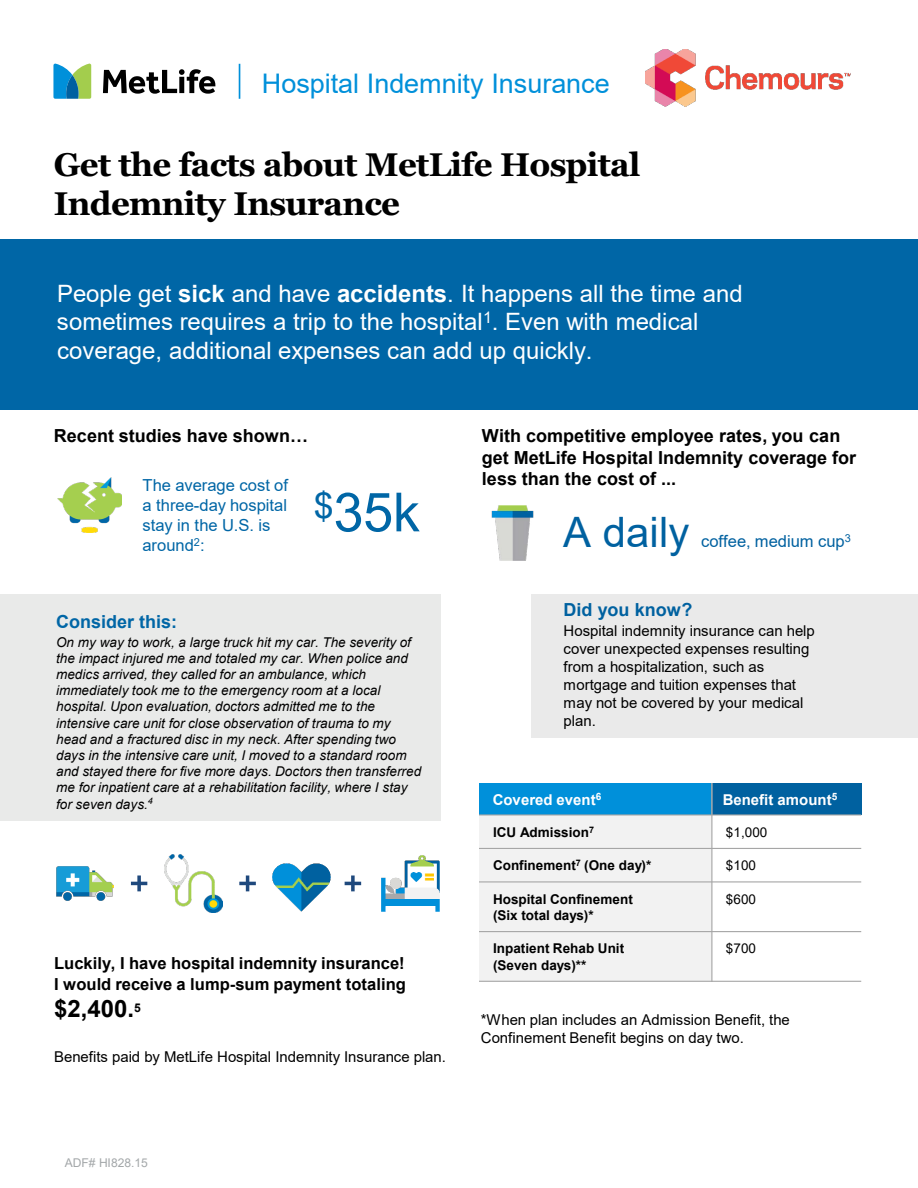
<style>
.page{position:relative;width:918px;height:1188px;background:#fff}
.page>*{position:absolute;margin:0;border:0;box-sizing:border-box;transform-origin:0 0}
.t1{font:54px "Arial";color:#0066a6}
.t2{font:42px "Arial";color:#0061a0}
.t3{font:700 33px/39.6px "Georgia";letter-spacing:-.02em;color:#000}
.t4{font:27px "Arial";color:#0090da}
.t5{font:24px/28.8px "Arial";color:#fff}
.t6{font:700 24px "Arial";color:#000}
.t7{font:700 18px/21.6px "Arial";color:#000}
.t8{font:700 18px "Arial";color:#0066a6}
.t9{font:700 18px "Arial";color:#0061a0}
.t10{font:700 16.5px "Arial";color:#000}
.t11{font:16.5px/19.8px "Arial";color:#0066a6}
.t12{font:16.5px "Arial";color:#0061a0}
.t13{font:15px/18px "Arial";color:#000}
.t14{font:700 15px "Arial";color:#fff}
.t15{font:italic 13.5px/16.2px "Arial";letter-spacing:.005em;color:#000}
.t16{font:700 13.5px/16.2px "Arial";color:#000}
.t17{font:13.5px "Arial";letter-spacing:.005em;color:#000}
.t18{font:12px "Arial";letter-spacing:-.005em;color:#a3a7a9}
.s1{font-weight:700}
</style>
<div class="page">
<div style="left:532px;top:595px;width:386px;height:143px;background:#eaeaea"></div>
<div style="left:0;top:594px;width:441px;height:226px;background:#e9eae9"></div>
<div style="left:0;top:240px;width:918px;height:170px;background:#0066a6"></div>
<svg style="left:53px;top:63px;width:38px;height:36px"></svg>
<svg style="left:103px;top:69px;width:112px;height:25px"></svg>
<svg style="left:239px;top:64px;width:1px;height:35px"></svg>
<img style="left:57px;top:477px;width:64px;height:56px">
<img style="left:273px;top:863px;width:57px;height:49px">
<img style="left:165px;top:854px;width:57px;height:59px">
<img style="left:56px;top:867px;width:58px;height:33px">
<svg style="left:131px;top:876px;width:16px;height:15px"></svg>
<svg style="left:239px;top:876px;width:17px;height:15px"></svg>
<svg style="left:345px;top:876px;width:16px;height:15px"></svg>
<img style="left:381px;top:856px;width:58px;height:56px">
<img style="left:491px;top:506px;width:43px;height:54px">
<div style="left:479px;top:783px;width:233px;height:32px;background:#0090da"></div>
<div style="left:712px;top:783px;width:149px;height:32px;background:#0061a0"></div>
<div style="left:479px;top:815px;width:233px;height:33px;background:#f2f2f2"></div>
<div style="left:479px;top:848px;width:233px;height:34px;background:#f2f2f2"></div>
<div style="left:479px;top:882px;width:233px;height:50px;background:#f2f2f2"></div>
<div style="left:479px;top:932px;width:233px;height:49px;background:#f2f2f2"></div>
<hr style="left:711px;top:783px;width:2px;height:33px;background:#a7a8aa">
<hr style="left:711px;top:816px;width:1px;height:166px;background:#a6a6a6">
<hr style="left:479px;top:814px;width:382px;height:2px;background:#a6a6a6">
<hr style="left:479px;top:848px;width:382px;height:1px;background:#a6a6a6">
<hr style="left:479px;top:881px;width:382px;height:1px;background:#a6a6a6">
<hr style="left:479px;top:931px;width:382px;height:1px;background:#a6a6a6">
<hr style="left:479px;top:981px;width:382px;height:1px;background:#a6a6a6">
<img style="left:645px;top:49px;width:205px;height:57px">
<p class="t4" style="left:262px;top:65px;width:349px">Hospital Indemnity Insurance</p>
<p class="t3" style="left:54px;top:145px;width:588px">Get the facts about MetLife Hospital<br>Indemnity Insurance</p>
<p class="t5" style="left:57px;top:279px;width:687px">People get <span class="s1">sick</span> and have <span class="s1">accidents</span>. It happens all the time and sometimes requires a trip to the hospital<sup>1</sup>. Even with medical coverage, additional expenses can add up quickly.</p>
<p class="t7" style="left:54px;top:425px;width:256px">Recent studies have shown…</p>
<p class="t11" style="left:142px;top:475px;width:147px">The average cost of a three-day hospital stay in the U.S. is around<sup>2</sup>:</p>
<p class="t1" style="left:314px;top:475px;width:108px"><sup>$</sup>35k</p>
<p class="t8" style="left:56px;top:609px;width:123px">Consider this:</p>
<p class="t15" style="left:56px;top:634px;width:367px">On my way to work, a large truck hit my car. The severity of the impact injured me and totaled my car. When police and medics arrived, they called for an ambulance, which immediately took me to the emergency room at a local hospital. Upon evaluation, doctors admitted me to the intensive care unit for close observation of trauma to my head and a fractured disc in my neck. After spending two days in the intensive care unit, I moved to a standard room and stayed there for five more days. Doctors then transferred me for inpatient care at a rehabilitation facility, where I stay for seven days.<sup>4</sup></p>
<p class="t10" style="left:54px;top:951px;width:352px">Luckily, I have hospital indemnity insurance!</p>
<p class="t10" style="left:54px;top:973px;width:353px">I would receive a lump-sum payment totaling</p>
<p class="t6" style="left:54px;top:992px;width:88px">$2,400.<sup>5</sup></p>
<p class="t13" style="left:54px;top:1047px;width:393px">Benefits paid by MetLife Hospital Indemnity Insurance plan.</p>
<p class="t7" style="left:482px;top:425px;width:376px">With competitive employee rates, you can get MetLife Hospital Indemnity coverage for less than the cost of ...</p>
<p class="t2" style="left:563px;top:503px;width:128px">A daily</p>
<p class="t12" style="left:701px;top:529px;width:151px">coffee, medium cup<sup>3</sup></p>
<p class="t9" style="left:564px;top:597px;width:130px">Did you know?</p>
<p class="t13" style="left:564px;top:622px;width:253px">Hospital indemnity insurance can help cover unexpected expenses resulting from a hospitalization, such as mortgage and tuition expenses that may not be covered by your medical plan.</p>
<p class="t14" style="left:493px;top:789px;width:110px">Covered event<sup>6</sup></p>
<p class="t14" style="left:723px;top:789px;width:116px">Benefit amount<sup>5</sup></p>
<p class="t16" style="left:493px;top:824px;width:103px">ICU Admission<sup>7</sup></p>
<p class="t17" style="left:726px;top:823px;width:43px">$1,000</p>
<p class="t16" style="left:493px;top:858px;width:160px">Confinement<sup>7</sup> (One day)*</p>
<p class="t17" style="left:726px;top:856px;width:32px">$100</p>
<p class="t16" style="left:493px;top:891px;width:141px">Hospital Confinement (Six total days)*</p>
<p class="t17" style="left:726px;top:890px;width:32px">$600</p>
<p class="t16" style="left:493px;top:941px;width:133px">Inpatient Rehab Unit (Seven days)**</p>
<p class="t17" style="left:726px;top:939px;width:32px">$700</p>
<p class="t13" style="left:481px;top:1010px;width:311px">*When plan includes an Admission Benefit, the<br>Confinement Benefit begins on day two.</p>
<p class="t18" style="left:65px;top:1155px;width:85px">ADF# HI828.15</p>
</div>
